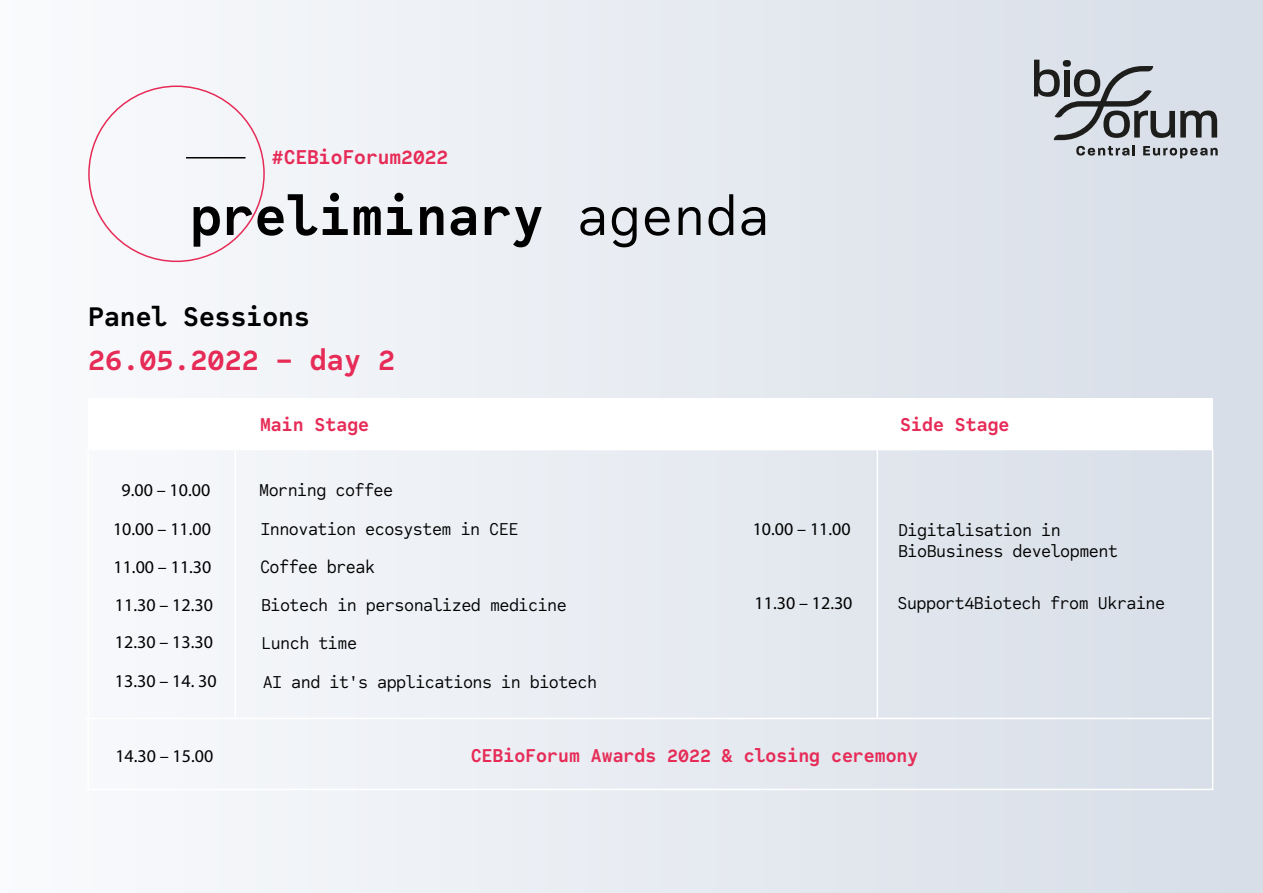
<style>
.page{position:relative;width:1263px;height:893px;background:#fff}
.page>*{position:absolute;margin:0;border:0;box-sizing:border-box;transform-origin:0 0}
.t1{font:700 57px "Code Saver";letter-spacing:.005em;color:#000}
.t2{font:700 30.45px "Code Saver";color:#e62b57}
.t3{font:700 28.35px "Code Saver";color:#000}
.t4{font:700 21px "Code Saver";color:#e62b57}
.t5{font:700 19.5px "Code Saver";color:#e62b57}
.t6{font:18.75px "Code Saver";letter-spacing:-.03em;color:#000;scale:.96 1}
.t7{font:18px/21.6px "Code Saver";letter-spacing:-.03em;color:#000}
.t8{font:18px/39.2px "Myriad Pro";color:#000}
.s1{font-weight:400}
</style>
<div class="page">
<div style="left:0;top:0;width:1263px;height:893px;background:linear-gradient(to right,#fafafc,#d7dee7)"></div>
<div style="left:87px;top:449px;width:1126px;height:341px;border:2px solid #fff"></div>
<hr style="left:234px;top:443px;width:2px;height:276px;background:#fff">
<hr style="left:876px;top:450px;width:2px;height:268px;background:#fff">
<div style="left:88px;top:399px;width:1125px;height:50px;background:#fff"></div>
<svg style="left:1034px;top:60px;width:184px;height:98px;background:#aeb2b8"></svg>
<hr style="left:186px;top:157px;width:60px;height:1px;background:#000">
<hr style="left:83px;top:718px;width:1127px;height:1px;background:#fff">
<p class="t4" style="left:272px;top:144px;width:178px">#CEBioForum2022</p>
<h1 class="t1" style="left:190px;top:180px;width:581px">preliminary <span class="s1">agenda</span></h1>
<h3 class="t3" style="left:88px;top:299px;width:223px">Panel Sessions</h3>
<h2 class="t2" style="left:88px;top:340px;width:308px">26.05.2022 – day 2</h2>
<p class="t5" style="left:260px;top:412px;width:111px">Main Stage</p>
<p class="t8" style="left:122px;top:470px;width:90px">9.00 – 10.00</p>
<p class="t7" style="left:259px;top:479px;width:136px">Morning coffee</p>
<p class="t8" style="left:116px;top:504px;width:99px">10.00 – 11.00</p>
<p class="t8" style="left:113px;top:510px;width:99px">10.00 – 11.00</p>
<p class="t7" style="left:260px;top:518px;width:260px">Innovation ecosystem in CEE</p>
<p class="t8" style="left:113px;top:548px;width:101px;line-height:38.1px">11.00 – 11.30<br>11.30 – 12.30</p>
<p class="t6" style="left:260px;top:555px;width:121px">Coffee break</p>
<p class="t7" style="left:261px;top:594px;width:307px">Biotech in personalized medicine</p>
<p class="t8" style="left:115px;top:622px;width:103px">12.30 – 13.30<br>13.30 – 14. 30</p>
<p class="t7" style="left:261px;top:631px;width:97px">Lunch time</p>
<p class="t7" style="left:263px;top:670px;width:336px">AI and it's applications in biotech</p>
<p class="t5" style="left:900px;top:412px;width:111px">Side Stage</p>
<p class="t8" style="left:753px;top:509px;width:99px">10.00 – 11.00</p>
<p class="t7" style="left:898px;top:518px;width:221px">Digitalisation in<br>BioBusiness development</p>
<p class="t7" style="left:897px;top:592px;width:269px">Support4Biotech from Ukraine</p>
<p class="t8" style="left:754px;top:583px;width:99px">11.30 – 12.30</p>
<p class="t8" style="left:115px;top:736px;width:99px">14.30 – 15.00</p>
<p class="t5" style="left:471px;top:743px;width:449px">CEBioForum Awards 2022 &amp; closing ceremony</p>
</div>
